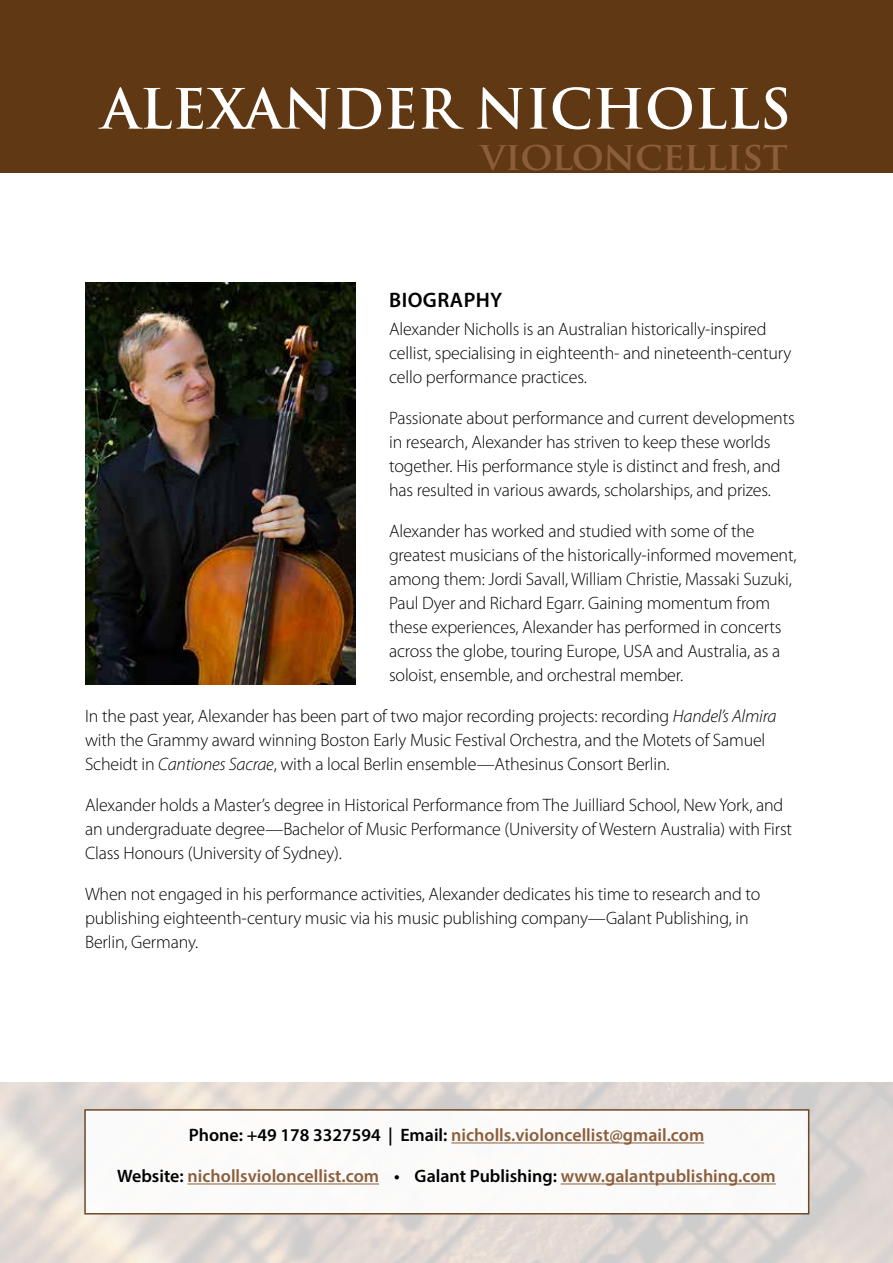
<style>
.page{position:relative;width:893px;height:1263px;background:#fff}
.page>*{position:absolute;margin:0;border:0;box-sizing:border-box;transform-origin:0 0}
.t1{font:700 54px "Trajan Pro";color:#fff}
.t2{font:700 39px "Trajan Pro";letter-spacing:-.01em;color:#8b5e3b}
.t3{font:600 21px "Myriad Pro";letter-spacing:.02em;color:#000}
.t4{font:300 18px/24px "Myriad Pro";letter-spacing:-.01em;color:#000}
.t5{font:600 18px "Myriad Pro";color:#8b5e3b}
.s1{font-style:italic}
.s2{color:#000}
</style>
<div class="page">
<div style="left:84px;top:1109px;width:725px;height:105px;background:#fff;border:2px solid #603813"></div>
<div style="left:0;top:0;width:893px;height:172px;background:#603813"></div>
<img style="left:85px;top:283px;width:270px;height:402px">
<hr style="left:451px;top:1142px;width:253px;height:1px;background:#8b5e3b">
<hr style="left:188px;top:1183px;width:191px;height:1px;background:#8b5e3b">
<hr style="left:561px;top:1183px;width:215px;height:1px;background:#8b5e3b">
<h1 class="t1" style="left:102px;top:75px;width:691px">ALEXANDER NICHOLLS</h1>
<h2 class="t2" style="left:480px;top:131px;width:309px">violoncellist</h2>
<p class="t3" style="left:389px;top:286px;width:114px">BIOGRAPHY</p>
<p class="t4" style="left:389px;top:317px;width:404px">Alexander Nicholls is an Australian historically-inspired cellist, specialising in eighteenth- and nineteenth-century cello performance practices.</p>
<p class="t4" style="left:389px;top:406px;width:407px">Passionate about performance and current developments in research, Alexander has striven to keep these worlds together. His performance style is distinct and fresh, and has resulted in various awards, scholarships, and prizes.</p>
<p class="t4" style="left:389px;top:519px;width:409px">Alexander has worked and studied with some of the greatest musicians of the historically-informed movement, among them: Jordi Savall, William Christie, Massaki Suzuki, Paul Dyer and Richard Egarr. Gaining momentum from these experiences, Alexander has performed in concerts across the globe, touring Europe, USA and Australia, as a soloist, ensemble, and orchestral member.</p>
<p class="t4" style="left:85px;top:704px;width:693px">In the past year, Alexander has been part of two major recording projects: recording <span class="s1">Handel’s Almira </span>with the Grammy award winning Boston Early Music Festival Orchestra, and the Motets of Samuel<br>Scheidt in <span class="s1">Cantiones Sacrae</span>, with a local Berlin ensemble—Athesinus Consort Berlin.</p>
<p class="t4" style="left:85px;top:793px;width:709px">Alexander holds a Master’s degree in Historical Performance from The Juilliard School, New York, and an undergraduate degree—Bachelor of Music Performance (University of Western Australia) with First<br>Class Honours (University of Sydney).</p>
<p class="t4" style="left:85px;top:882px;width:677px">When not engaged in his performance activities, Alexander dedicates his time to research and to publishing eighteenth-century music via his music publishing company—Galant Publishing, in<br>Berlin, Germany.</p>
<p class="t5" style="left:189px;top:1124px;width:517px"><span class="s2">Phone: +49 178 3327594 | Email:</span> nicholls.violoncellist@gmail.com</p>
<p class="t5" style="left:117px;top:1165px;width:660px"><span class="s2">Website:</span> nichollsvioloncellist.com <span class="s2">• Galant Publishing:</span> www.galantpublishing.com</p>
</div>
